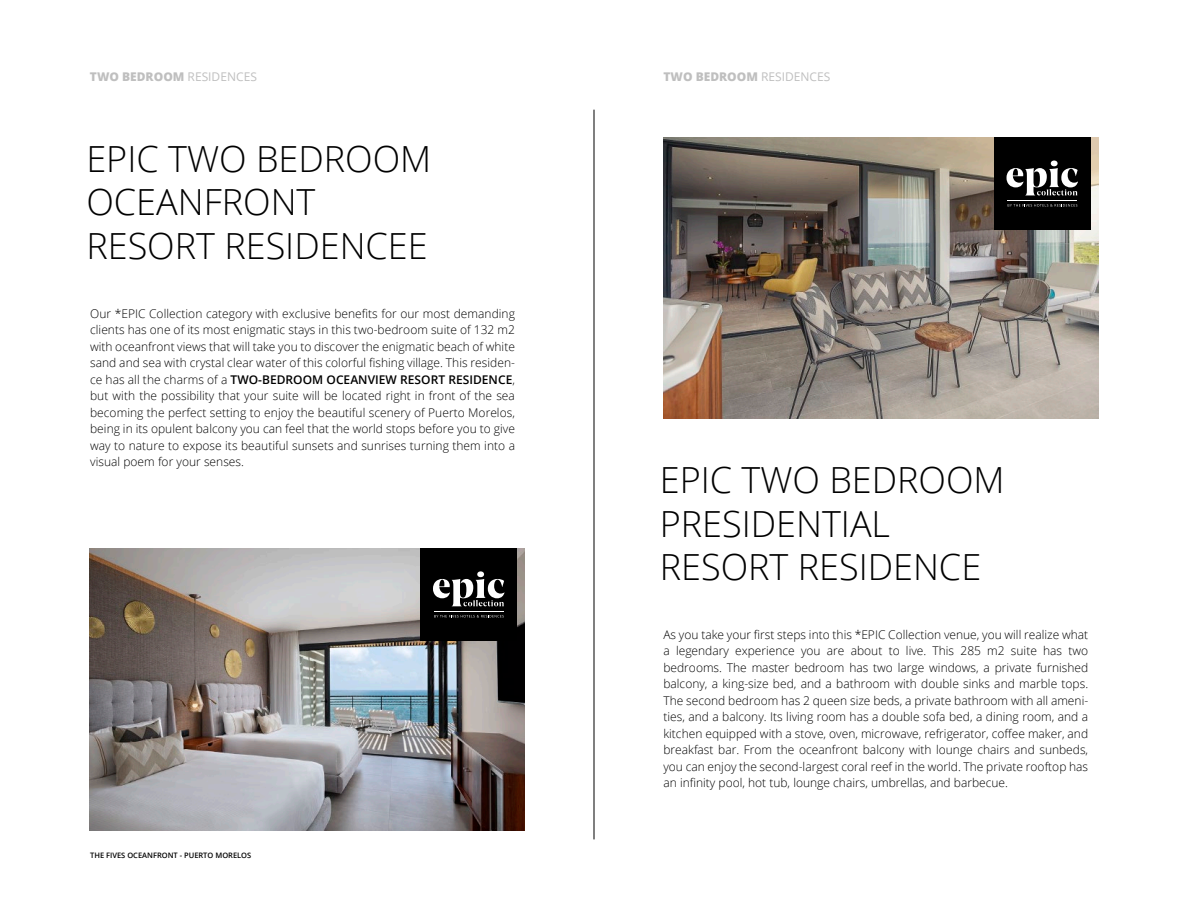
<style>
.page{position:relative;width:1188px;height:918px;background:#fff}
.page>*{position:absolute;margin:0;border:0;box-sizing:border-box;transform-origin:0 0}
.t1{font:300 36px/43.2px "Open Sans";color:#000}
.t2{font:300 12px/16.5px "Open Sans";color:#000;text-align:justify}
.t3{font:800 12px "Open Sans";color:#bfbfbf}
.t4{font:600 7.5px "Open Sans";color:#000}
.s1{font-weight:400}
.s2{font-weight:600}
</style>
<div class="page">
<img style="left:90px;top:549px;width:435px;height:281px">
<div style="left:421px;top:548px;width:96px;height:92px;background:#000"></div>
<svg style="left:433px;top:571px;width:71px;height:35px"></svg>
<svg style="left:434px;top:615px;width:70px;height:3px"></svg>
<hr style="left:434px;top:611px;width:70px;height:1px;background:#fff">
<hr style="left:594px;top:110px;width:1px;height:729px;background:#000">
<img style="left:663px;top:137px;width:435px;height:282px">
<div style="left:994px;top:137px;width:96px;height:92px;background:#000"></div>
<svg style="left:1007px;top:161px;width:71px;height:34px"></svg>
<svg style="left:1008px;top:204px;width:69px;height:3px"></svg>
<hr style="left:1008px;top:200px;width:69px;height:1px;background:#fff">
<p class="t3" style="left:90px;top:67px;width:169px">TWO BEDROOM <span class="s1">RESIDENCES</span></p>
<p class="t3" style="left:663px;top:67px;width:169px">TWO BEDROOM <span class="s1">RESIDENCES</span></p>
<h1 class="t1" style="left:86px;top:137px;width:346px">EPIC TWO BEDROOM<br>OCEANFRONT<br>RESORT RESIDENCEE</h1>
<p class="t2" style="left:90px;top:305px;width:426px">Our *EPIC Collection category with exclusive benefits for our most demanding clients has one of its most enigmatic stays in this two-bedroom suite of 132 m2 with oceanfront views that will take you to discover the enigmatic beach of white sand and sea with crystal clear water of this colorful fishing village. This residen&shy;ce has all the charms of a <span class="s2">TWO-BEDROOM OCEANVIEW RESORT RESIDENCE</span>, but with the possibility that your suite will be located right in front of the sea becoming the perfect setting to enjoy the beautiful scenery of Puerto Morelos, being in its opulent balcony you can feel that the world stops before you to give way to nature to expose its beautiful sunsets and sunrises turning them into a visual poem for your senses.</p>
<p class="t4" style="left:90px;top:850px;width:163px">THE FIVES OCEANFRONT - PUERTO MORELOS</p>
<h1 class="t1" style="left:660px;top:458px;width:346px">EPIC TWO BEDROOM<br>PRESIDENTIAL<br>RESORT RESIDENCE</h1>
<p class="t2" style="left:663px;top:626px;width:426px">As you take your first steps into this *EPIC Collection venue, you will realize what a legendary experience you are about to live. This 285 m2 suite has two bedrooms. The master bedroom has two large windows, a private furnished balcony, a king-size bed, and a bathroom with double sinks and marble tops.<br>The second bedroom has 2 queen size beds, a private bathroom with all ameni&shy;ties, and a balcony. Its living room has a double sofa bed, a dining room, and a kitchen equipped with a stove, oven, microwave, refrigerator, coffee maker, and breakfast bar. From the oceanfront balcony with lounge chairs and sunbeds, you can enjoy the second-largest coral reef in the world. The private rooftop has an infinity pool, hot tub, lounge chairs, umbrellas, and barbecue.</p>
</div>
